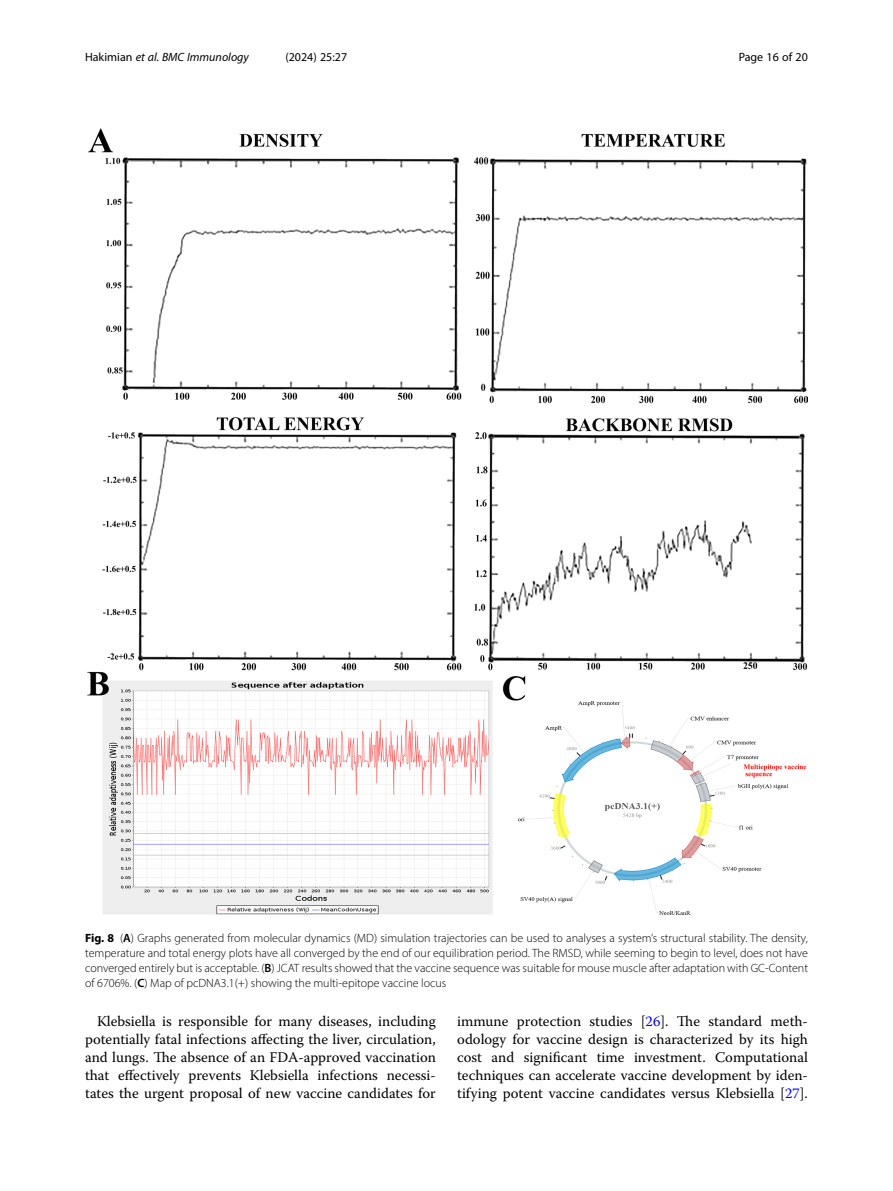
<style>
.page{position:relative;width:893px;height:1191px;background:#fff}
.page>*{position:absolute;margin:0;border:0;box-sizing:border-box;transform-origin:0 0}
.Body_Text_Indent{font:14.7px/18px "Warnock Pro";color:#000;text-align:justify}
.Figure_Caption{font:300 12px/15px "Myriad Pro";color:#000;text-align:justify}
.t1{font:italic 12px "Myriad Pro";color:#000}
.t2{font:12px "Myriad Pro";color:#000}
.s1{font-style:normal}
.s2{font-weight:700}
.s3{font-weight:600}
.s4{color:#00f}
</style>
<div class="page">
<img style="left:87px;top:128px;width:721px;height:786px">
<p class="t1" style="left:85px;top:50px;width:165px"><span class="s1">Hakimian</span> et al. BMC Immunology</p>
<p class="t2" style="left:285px;top:50px;width:63px">(2024) 25:27</p>
<p class="t2" style="left:739px;top:50px;width:71px">Page 16 of 20</p>
<p class="Figure_Caption" style="left:85px;top:930px;width:724px"><span class="s2">Fig. 8</span> (<span class="s3">A</span>) Graphs generated from molecular dynamics (MD) simulation trajectories can be used to analyses a system’s structural stability. The density, temperature and total energy plots have all converged by the end of our equilibration period. The RMSD, while seeming to begin to level, does not have converged entirely but is acceptable. (<span class="s3">B</span>) JCAT results showed that the vaccine sequence was suitable for mouse muscle after adaptation with GC-Content of 6706%. (<span class="s3">C</span>) Map of pcDNA3.1(+) showing the multi-epitope vaccine locus</p>
<p class="Body_Text_Indent" style="left:85px;top:1012px;width:352px;text-indent:12px">Klebsiella is responsible for many diseases, including potentially fatal infections affecting the liver, circulation, and lungs. The absence of an FDA-approved vaccination that effectively prevents Klebsiella infections necessi&shy;tates the urgent proposal of new vaccine candidates for</p>
<p class="Body_Text_Indent" style="left:457px;top:1012px;width:352px">immune protection studies [<span class="s4">26</span>]. The standard meth&shy;odology for vaccine design is characterized by its high cost and significant time investment. Computational techniques can accelerate vaccine development by iden&shy;tifying potent vaccine candidates versus Klebsiella [<span class="s4">27</span>].</p>
</div>
